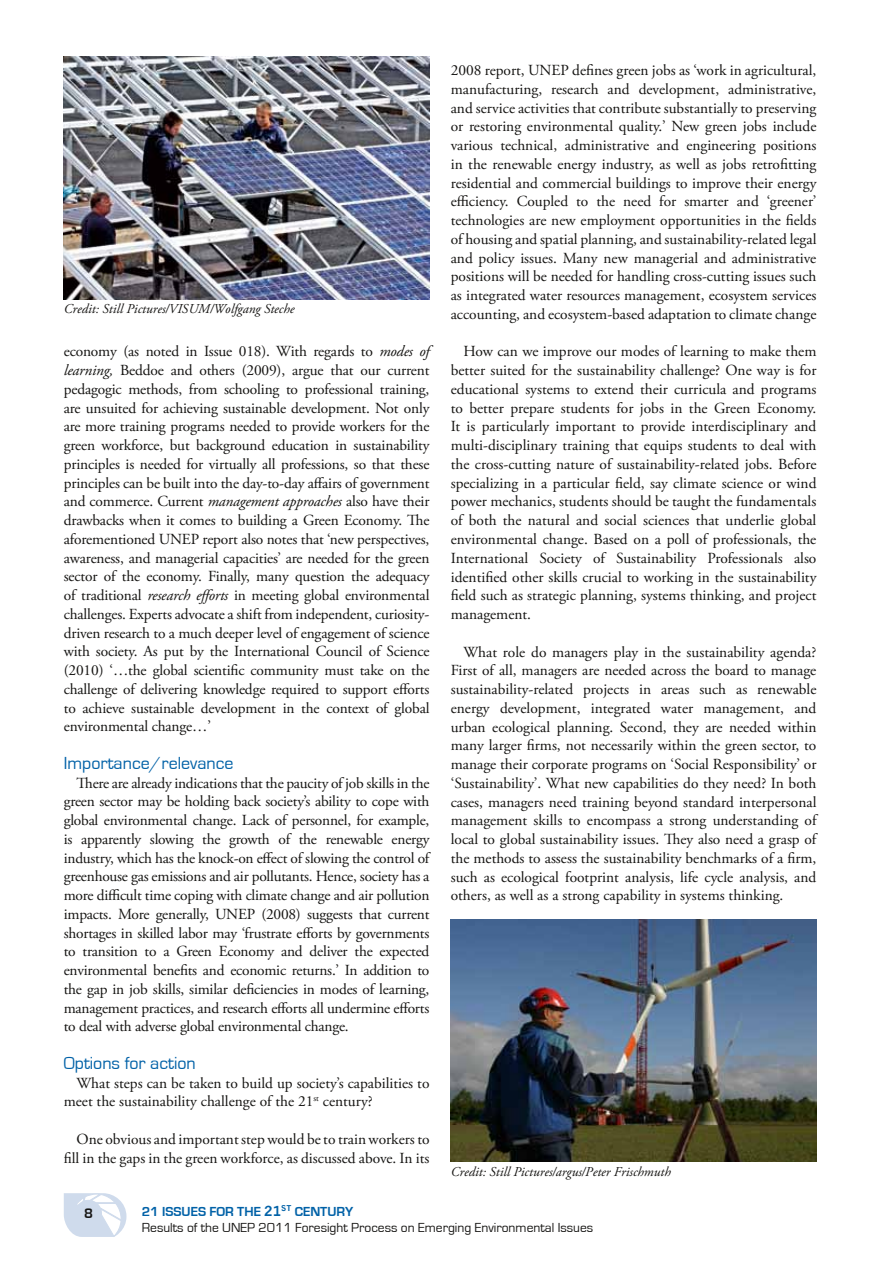
<style>
.page{position:relative;width:893px;height:1263px;background:#fff}
.page>*{position:absolute;margin:0;border:0;box-sizing:border-box;transform-origin:0 0}
.t1{font:18px "Eurostile";color:#0061a7}
.t2{font:15.3px/18.8px "Adobe Garamond Pro";color:#151412;text-align:justify}
.t3{font:700 14.25px "Eurostile";color:#151412}
.t4{font:13.5px/16.2px "Eurostile";color:#151412}
.t5{font:italic 13.5px "Adobe Garamond Pro";color:#151412}
.s1{font-style:italic}
.s2{font-weight:700;color:#0061a7}
.s3{font-family:"News Gothic";font-weight:700;color:#0061a7}
</style>
<div class="page">
<svg style="left:64px;top:1193px;width:62px;height:44px"></svg>
<img style="left:451px;top:919px;width:365px;height:243px">
<img style="left:64px;top:57px;width:365px;height:242px">
<p class="t5" style="left:64px;top:301px;width:232px">Credit: Still Pictures/VISUM/Wolfgang Steche</p>
<p class="t2" style="left:64px;top:343px;width:367px">economy (as noted in Issue 018). With regards to <span class="s1">modes of learning,</span> Beddoe and others (2009), argue that our current pedagogic methods, from schooling to professional training, are unsuited for achieving sustainable development. Not only are more training programs needed to provide workers for the green workforce, but background education in sustainability principles is needed for virtually all professions, so that these principles can be built into the day-to-day affairs of government and commerce. Current <span class="s1">management approaches</span> also have their drawbacks when it comes to building a Green Economy. The aforementioned UNEP report also notes that ‘new perspectives, awareness, and managerial capacities’ are needed for the green sector of the economy. Finally, many question the adequacy of traditional <span class="s1">research efforts</span> in meeting global environmental challenges. Experts advocate a shift from independent, curiosity&shy;driven research to a much deeper level of engagement of science with society. As put by the International Council of Science (2010) ‘…the global scientific community must take on the challenge of delivering knowledge required to support efforts to achieve sustainable development in the context of global environmental change…’</p>
<p class="t1" style="left:64px;top:753px;width:171px">Importance/relevance</p>
<p class="t2" style="left:64px;top:774px;width:367px;text-indent:13px">There are already indications that the paucity of job skills in the green sector may be holding back society’s ability to cope with global environmental change. Lack of personnel, for example, is apparently slowing the growth of the renewable energy industry, which has the knock-on effect of slowing the control of greenhouse gas emissions and air pollutants. Hence, society has a more difficult time coping with climate change and air pollution impacts. More generally, UNEP (2008) suggests that current shortages in skilled labor may ‘frustrate efforts by governments to transition to a Green Economy and deliver the expected environmental benefits and economic returns.’ In addition to the gap in job skills, similar deficiencies in modes of learning, management practices, and research efforts all undermine efforts to deal with adverse global environmental change.</p>
<p class="t1" style="left:64px;top:1053px;width:133px">Options for action</p>
<p class="t2" style="left:64px;top:1074px;width:367px;text-indent:13px">What steps can be taken to build up society’s capabilities to meet the sustainability challenge of the 21<sup>st</sup> century?</p>
<p class="t2" style="left:64px;top:1130px;width:367px;text-align:right">One obvious and important step would be to train workers to fill in the gaps in the green workforce, as discussed above. In its</p>
<p class="t2" style="left:451px;top:61px;width:367px">2008 report, UNEP defines green jobs as ‘work in agricultural, manufacturing, research and development, administrative, and service activities that contribute substantially to preserving or restoring environmental quality.’ New green jobs include various technical, administrative and engineering positions in the renewable energy industry, as well as jobs retrofitting residential and commercial buildings to improve their energy efficiency. Coupled to the need for smarter and ‘greener’ technologies are new employment opportunities in the fields of housing and spatial planning, and sustainability-related legal and policy issues. Many new managerial and administrative positions will be needed for handling cross-cutting issues such as integrated water resources management, ecosystem services accounting, and ecosystem-based adaptation to climate change</p>
<p class="t2" style="left:451px;top:343px;width:367px;text-indent:13px">How can we improve our modes of learning to make them better suited for the sustainability challenge? One way is for educational systems to extend their curricula and programs to better prepare students for jobs in the Green Economy.<br>It is particularly important to provide interdisciplinary and multi-disciplinary training that equips students to deal with the cross-cutting nature of sustainability-related jobs. Before specializing in a particular field, say climate science or wind power mechanics, students should be taught the fundamentals of both the natural and social sciences that underlie global environmental change. Based on a poll of professionals, the International Society of Sustainability Professionals also identified other skills crucial to working in the sustainability field such as strategic planning, systems thinking, and project management.</p>
<p class="t2" style="left:451px;top:643px;width:367px;text-indent:13px">What role do managers play in the sustainability agenda?<br>First of all, managers are needed across the board to manage sustainability-related projects in areas such as renewable energy development, integrated water management, and urban ecological planning. Second, they are needed within many larger firms, not necessarily within the green sector, to manage their corporate programs on ‘Social Responsibility’ or ‘Sustainability’. What new capabilities do they need? In both cases, managers need training beyond standard interpersonal management skills to encompass a strong understanding of local to global sustainability issues. They also need a grasp of the methods to assess the sustainability benchmarks of a firm, such as ecological footprint analysis, life cycle analysis, and others, as well as a strong capability in systems thinking.</p>
<p class="t5" style="left:451px;top:1163px;width:221px">Credit: Still Pictures/argus/Peter Frischmuth</p>
<p class="t3" style="left:84px;top:1205px;width:10px">8</p>
<p class="t4" style="left:142px;top:1203px;width:453px"><span class="s2">21 ISSUES FOR THE</span> <span class="s3">21</span><sup>st</sup> <span class="s2">CENTURY<br></span>Results of the UNEP 2011 Foresight Process on Emerging Environmental Issues</p>
</div>
